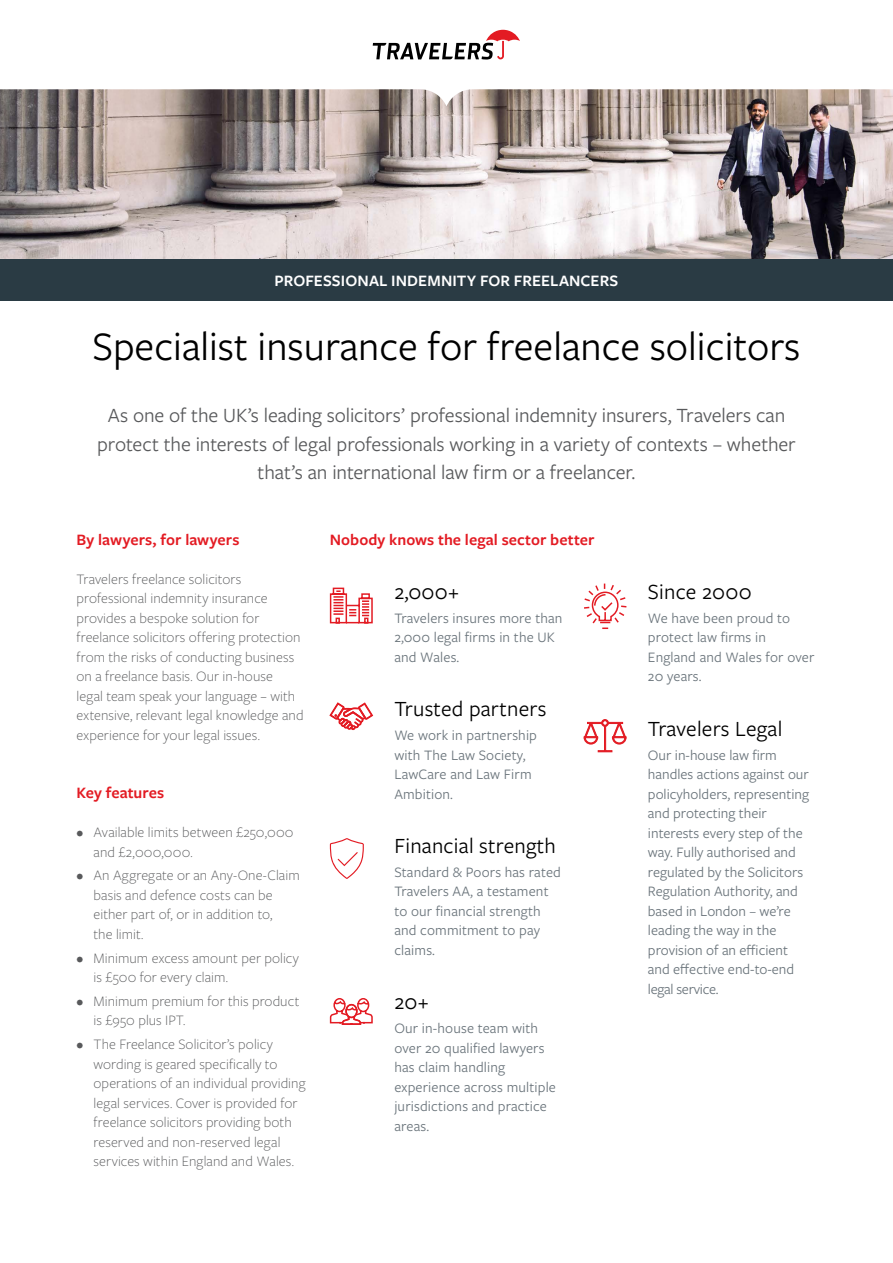
<style>
.page{position:relative;width:893px;height:1263px;background:#fff}
.page>*{position:absolute;margin:0;border:0;box-sizing:border-box;transform-origin:0 0}
.t1{font:42px "Freight Sans Pro";color:#000}
.t2{font:22.5px "Freight Sans Pro";letter-spacing:.01em;color:#000}
.t3{font:21px/28.5px "Freight Sans Pro";letter-spacing:-.005em;color:#58595b;text-align:center}
.t4{font:600 16.5px "Freight Sans Pro";letter-spacing:.005em;color:#e31b23}
.t5{font:600 16.5px "Freight Sans Pro";letter-spacing:.005em;color:#fff}
.t6{font:300 15px/19.5px "Freight Sans Pro";letter-spacing:.005em;color:#58595b}
.t7{font:15px/19.5px "Freight Sans Pro";letter-spacing:.01em;color:#6a747b}
</style>
<div class="page">
<img style="left:0;top:106px;width:893px;height:153px">
<svg style="left:0;top:29px;width:893px;height:77px"></svg>
<svg style="left:373px;top:30px;width:147px;height:30px"></svg>
<div style="left:0;top:259px;width:893px;height:42px;background:#2a3b44"></div>
<svg style="left:329px;top:587px;width:44px;height:37px"></svg>
<svg style="left:330px;top:703px;width:43px;height:27px"></svg>
<svg style="left:330px;top:838px;width:34px;height:41px"></svg>
<svg style="left:329px;top:998px;width:44px;height:27px"></svg>
<svg style="left:584px;top:719px;width:42px;height:33px"></svg>
<svg style="left:584px;top:583px;width:43px;height:46px"></svg>
<p class="t5" style="left:275px;top:269px;width:345px">PROFESSIONAL INDEMNITY FOR FREELANCERS</p>
<h1 class="t1" style="left:92px;top:318px;width:710px">Specialist insurance for freelance solicitors</h1>
<h3 class="t3" style="left:97px;top:400px;width:700px">As one of the UK’s leading solicitors’ professional indemnity insurers, Travelers can protect the interests of legal professionals working in a variety of contexts – whether that’s an international law firm or a freelancer.</h3>
<p class="t4" style="left:77px;top:528px;width:165px">By lawyers, for lawyers</p>
<p class="t6" style="left:77px;top:568px;width:229px">Travelers freelance solicitors professional indemnity insurance provides a bespoke solution for freelance solicitors offering protection from the risks of conducting business on a freelance basis. Our in-house<br>legal team speak your language – with extensive, relevant legal knowledge and experience for your legal issues.</p>
<p class="t4" style="left:77px;top:781px;width:89px">Key features</p>
<p class="t6" style="left:94px;top:822px;width:202px;text-indent:-17px">• Available limits between £250,000 and £2,000,000.</p>
<p class="t6" style="left:94px;top:865px;width:208px;text-indent:-17px">• An Aggregate or an Any-One-Claim basis and defence costs can be either part of, or in addition to,<br>the limit.</p>
<p class="t6" style="left:94px;top:947px;width:207px;text-indent:-17px">• Minimum excess amount per policy is £500 for every claim.</p>
<p class="t6" style="left:94px;top:991px;width:207px;text-indent:-17px">• Minimum premium for this product is £950 plus IPT.</p>
<p class="t6" style="left:94px;top:1034px;width:214px;text-indent:-17px">• The Freelance Solicitor’s policy wording is geared specifically to operations of an individual providing legal services. Cover is provided for freelance solicitors providing both reserved and non-reserved legal services within England and Wales.</p>
<p class="t4" style="left:330px;top:528px;width:266px">Nobody knows the legal sector better</p>
<h2 class="t2" style="left:394px;top:577px;width:66px">2,000+</h2>
<p class="t7" style="left:394px;top:607px;width:170px">Travelers insures more than<br>2,000 legal firms in the UK and Wales.</p>
<h2 class="t2" style="left:394px;top:694px;width:154px">Trusted partners</h2>
<p class="t7" style="left:394px;top:725px;width:144px">We work in partnership with The Law Society,<br>LawCare and Law Firm<br>Ambition.</p>
<h2 class="t2" style="left:394px;top:831px;width:163px">Financial strength</h2>
<p class="t7" style="left:394px;top:861px;width:168px">Standard &amp; Poors has rated<br>Travelers AA, a testament to our financial strength and commitment to pay claims.</p>
<h2 class="t2" style="left:394px;top:987px;width:36px">20+</h2>
<p class="t7" style="left:394px;top:1018px;width:163px">Our in-house team with over 20 qualified lawyers has claim handling experience across multiple jurisdictions and practice areas.</p>
<h2 class="t2" style="left:648px;top:577px;width:105px">Since 2000</h2>
<p class="t7" style="left:648px;top:607px;width:168px">We have been proud to protect law firms in<br>England and Wales for over<br>20 years.</p>
<h2 class="t2" style="left:648px;top:713px;width:136px">Travelers Legal</h2>
<p class="t7" style="left:648px;top:744px;width:163px">Our in-house law firm handles actions against our policyholders, representing and protecting their interests every step of the way. Fully authorised and regulated by the Solicitors<br>Regulation Authority, and based in London – we’re leading the way in the provision of an efficient and effective end-to-end legal service.</p>
</div>
